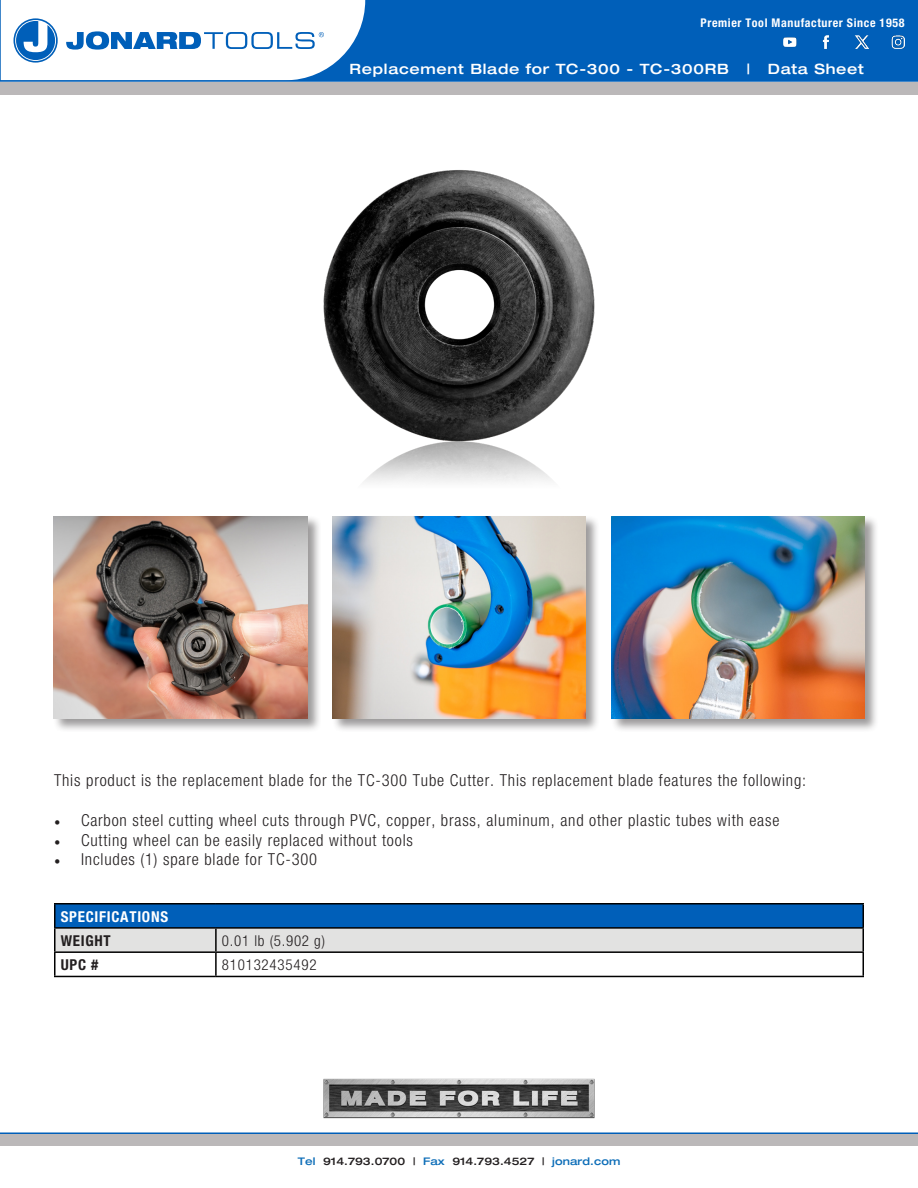
<style>
.page{position:relative;width:918px;height:1188px;background:#fff}
.page>*{position:absolute;margin:0;border:0;box-sizing:border-box;transform-origin:0 0}
.t1{font:300 condensed 16.5px "Helvetica Neue";letter-spacing:.05em;color:#231f20}
.t2{font:300 condensed 15px "Helvetica Neue";letter-spacing:.05em;color:#231f20}
.t3{font:700 condensed 15px "Helvetica Neue";letter-spacing:.05em;color:#fff}
.t4{font:700 condensed 15px "Helvetica Neue";letter-spacing:.05em;color:#231f20}
.t5{font:500 expanded 14.25px "Helvetica Neue";letter-spacing:.05em;color:#fff}
.t6{font:700 condensed 12px "Helvetica Neue";letter-spacing:.05em;color:#fff}
.t7{font:500 expanded 10.5px "Helvetica Neue";letter-spacing:.01em;color:#231f20}
.s1{font-family:"Minion Pro";font-weight:400;font-stretch:normal}
.s2{color:#0e6eb8}
</style>
<div class="page">
<div style="left:1px;top:0;width:917px;height:81px;background:#005fb9"></div>
<div style="left:0;top:82px;width:918px;height:12px;background:#bbb8b9"></div>
<div style="left:0;top:1134px;width:918px;height:12px;background:#bbb8b9"></div>
<img style="left:323px;top:1078px;width:272px;height:41px">
<hr style="left:0;top:1132px;width:918px;height:2px;background:#005fb9">
<svg style="left:1px;top:0;width:364px;height:80px"></svg>
<hr style="left:0;top:80px;width:918px;height:2px;background:#005fb9">
<img style="left:783px;top:35px;width:122px;height:14px">
<div style="left:55px;top:904px;width:808px;height:24px;background:#005fb9"></div>
<div style="left:56px;top:929px;width:806px;height:22px;background:#e2e2e1"></div>
<hr style="left:54px;top:929px;width:2px;height:22px;background:#000">
<hr style="left:54px;top:951px;width:162px;height:2px;background:#000">
<hr style="left:54px;top:953px;width:2px;height:23px;background:#000">
<hr style="left:54px;top:976px;width:162px;height:1px;background:#000">
<hr style="left:215px;top:929px;width:2px;height:22px;background:#000">
<hr style="left:862px;top:929px;width:2px;height:22px;background:#000">
<hr style="left:216px;top:951px;width:648px;height:2px;background:#000">
<hr style="left:215px;top:953px;width:2px;height:23px;background:#000">
<hr style="left:862px;top:953px;width:2px;height:23px;background:#000">
<hr style="left:216px;top:976px;width:648px;height:1px;background:#000">
<hr style="left:54px;top:903px;width:162px;height:1px;background:#000">
<hr style="left:54px;top:905px;width:2px;height:22px;background:#000">
<hr style="left:216px;top:903px;width:648px;height:1px;background:#000">
<hr style="left:862px;top:905px;width:2px;height:22px;background:#000">
<hr style="left:54px;top:927px;width:162px;height:2px;background:#000">
<hr style="left:216px;top:927px;width:648px;height:2px;background:#000">
<img style="left:323px;top:170px;width:272px;height:312px">
<div style="left:53px;top:516px;width:268px;height:217px;background:#231f20;opacity:.45"></div>
<img style="left:54px;top:516px;width:253px;height:202px">
<div style="left:611px;top:516px;width:268px;height:217px;background:#231f20;opacity:.45"></div>
<img style="left:612px;top:516px;width:253px;height:202px">
<div style="left:332px;top:516px;width:268px;height:217px;background:#231f20;opacity:.45"></div>
<img style="left:333px;top:516px;width:253px;height:202px">
<p class="t6" style="left:701px;top:15px;width:205px">Premier Tool Manufacturer Since 1958</p>
<p class="t5" style="left:350px;top:60px;width:381px">Replacement Blade for TC-300 - TC-300RB</p>
<p class="t5" style="left:747px;top:60px;width:5px">|</p>
<p class="t5" style="left:768px;top:60px;width:98px">Data Sheet</p>
<p class="t1" style="left:54px;top:771px;width:754px">This product is the replacement blade for the TC-300 Tube Cutter. This replacement blade features the following:</p>
<p class="t1" style="left:54px;top:810px;width:727px"><span class="s1">•</span> Carbon steel cutting wheel cuts through PVC, copper, brass, aluminum, and other plastic tubes with ease</p>
<p class="t1" style="left:54px;top:830px;width:360px"><span class="s1">•</span> Cutting wheel can be easily replaced without tools</p>
<p class="t1" style="left:54px;top:850px;width:265px"><span class="s1">•</span> Includes (1) spare blade for TC-300</p>
<p class="t3" style="left:61px;top:907px;width:109px">SPECIFICATIONS</p>
<p class="t4" style="left:61px;top:932px;width:52px">WEIGHT</p>
<p class="t2" style="left:222px;top:932px;width:105px">0.01 lb (5.902 g)</p>
<p class="t4" style="left:61px;top:956px;width:39px">UPC #</p>
<p class="t2" style="left:222px;top:957px;width:96px">810132435492</p>
<p class="t7" style="left:298px;top:1155px;width:324px"><span class="s2">Tel</span> 914.793.0700 | <span class="s2">Fax</span> 914.793.4527 | <span class="s2">jonard.com</span></p>
</div>
